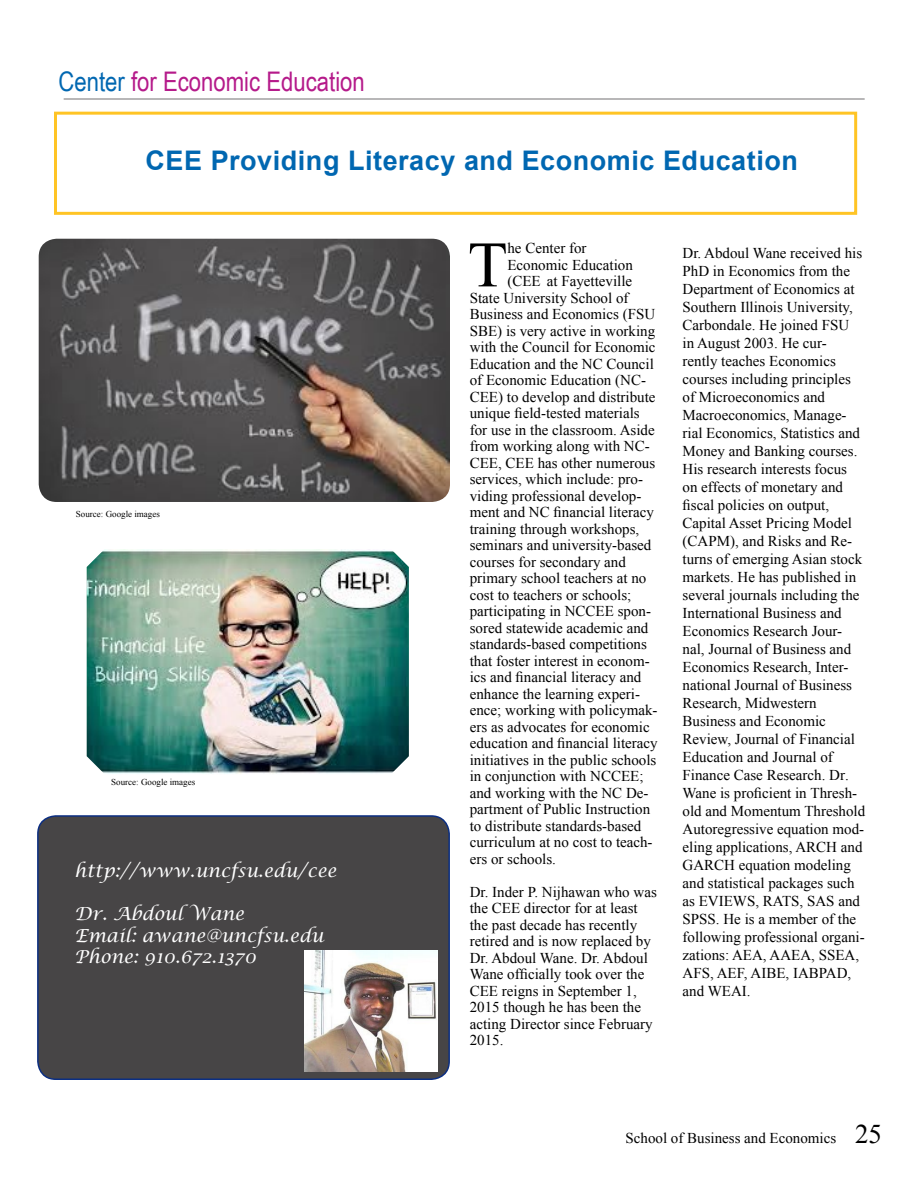
<style>
.page{position:relative;width:918px;height:1188px;background:#fff}
.page>*{position:absolute;margin:0;border:0;box-sizing:border-box;transform-origin:0 0}
.t1{font:64.8px "Times New Roman";color:#000}
.t2{font:700 27px "Arial";letter-spacing:.02em;color:#0067b1}
.t3{font:27px "Arial Narrow";color:#b51a8a}
.t4{font:italic 18px/21.6px "Lucida Calligraphy";color:#fff}
.t5{font:15px/18px "Times New Roman";color:#000}
.t6{font:9px "Times New Roman";color:#000}
.s1{color:#0067b1}
.s2{font-size:27px}
</style>
<div class="page">
<hr style="left:64px;top:98px;width:801px;height:2px;background:#828182">
<div style="left:54px;top:112px;width:803px;height:103px;border:3px solid #ffc425"></div>
<img style="left:39px;top:239px;width:411px;height:263px">
<img style="left:87px;top:549px;width:322px;height:225px">
<div style="left:38px;top:816px;width:411px;height:263px;background:#474546;border-radius:18px"></div>
<div style="left:37px;top:815px;width:413px;height:265px;border:2px solid #0b2e82;border-radius:18px"></div>
<img style="left:304px;top:950px;width:134px;height:122px">
<h2 class="t3" style="left:59px;top:61px;width:308px"><span class="s1">Center</span> for Economic Education</h2>
<h2 class="t2" style="left:146px;top:143px;width:654px">CEE Providing Literacy and Economic Education</h2>
<p class="t6" style="left:76px;top:508px;width:85px">Source: Google images</p>
<p class="t6" style="left:111px;top:776px;width:85px">Source: Google images</p>
<p class="t4" style="left:74px;top:860px;width:264px">http://www.uncfsu.edu/cee</p>
<p class="t4" style="left:74px;top:904px;width:251px">Dr. Abdoul Wane<br>Email: awane@uncfsu.edu<br>Phone: 910.672.1370</p>
<h1 class="t1" style="left:468px;top:221px;width:41px">T</h1>
<p class="t5" style="left:507px;top:239px;width:81px">he Center for</p>
<p class="t5" style="left:507px;top:256px;width:127px">Economic Education</p>
<p class="t5" style="left:507px;top:272px;width:126px">(CEE at Fayetteville</p>
<p class="t5" style="left:470px;top:289px;width:160px">State University School of</p>
<p class="t5" style="left:470px;top:305px;width:187px">Business and Economics (FSU</p>
<p class="t5" style="left:470px;top:322px;width:187px">SBE) is very active in working</p>
<p class="t5" style="left:470px;top:338px;width:187px">with the Council for Economic</p>
<p class="t5" style="left:470px;top:355px;width:186px">Education and the NC Council</p>
<p class="t5" style="left:470px;top:371px;width:178px">of Economic Education (NC-</p>
<p class="t5" style="left:470px;top:388px;width:187px">CEE) to develop and distribute</p>
<p class="t5" style="left:470px;top:404px;width:171px">unique field-tested materials</p>
<p class="t5" style="left:470px;top:421px;width:186px">for use in the classroom. Aside</p>
<p class="t5" style="left:470px;top:437px;width:181px">from working along with NC-</p>
<p class="t5" style="left:470px;top:454px;width:187px">CEE, CEE has other numerous</p>
<p class="t5" style="left:470px;top:470px;width:175px">services, which include: pro-</p>
<p class="t5" style="left:470px;top:487px;width:173px">viding professional develop-</p>
<p class="t5" style="left:470px;top:503px;width:186px">ment and NC financial literacy</p>
<p class="t5" style="left:470px;top:520px;width:171px">training through workshops,</p>
<p class="t5" style="left:470px;top:536px;width:183px">seminars and university-based</p>
<p class="t5" style="left:470px;top:553px;width:158px">courses for secondary and</p>
<p class="t5" style="left:470px;top:569px;width:178px">primary school teachers at no</p>
<p class="t5" style="left:470px;top:586px;width:163px">cost to teachers or schools;</p>
<p class="t5" style="left:470px;top:602px;width:183px">participating in NCCEE spon-</p>
<p class="t5" style="left:470px;top:619px;width:180px">sored statewide academic and</p>
<p class="t5" style="left:470px;top:635px;width:179px">standards-based competitions</p>
<p class="t5" style="left:470px;top:652px;width:181px">that foster interest in econom-</p>
<p class="t5" style="left:470px;top:668px;width:173px">ics and financial literacy and</p>
<p class="t5" style="left:470px;top:685px;width:172px">enhance the learning experi-</p>
<p class="t5" style="left:470px;top:701px;width:189px">ence; working with policymak-</p>
<p class="t5" style="left:470px;top:718px;width:181px">ers as advocates for economic</p>
<p class="t5" style="left:470px;top:734px;width:189px">education and financial literacy</p>
<p class="t5" style="left:470px;top:751px;width:188px">initiatives in the public schools</p>
<p class="t5" style="left:470px;top:767px;width:175px">in conjunction with NCCEE;</p>
<p class="t5" style="left:470px;top:784px;width:180px">and working with the NC De-</p>
<p class="t5" style="left:470px;top:800px;width:182px">partment of Public Instruction</p>
<p class="t5" style="left:470px;top:817px;width:173px">to distribute standards-based</p>
<p class="t5" style="left:470px;top:833px;width:184px">curriculum at no cost to teach-</p>
<p class="t5" style="left:470px;top:850px;width:88px">ers or schools.</p>
<p class="t5" style="left:470px;top:883px;width:189px;line-height:16.5px">Dr. Inder P. Nijhawan who was the CEE director for at least the past decade has recently retired and is now replaced by<br>Dr. Abdoul Wane. Dr. Abdoul<br>Wane officially took over the<br>CEE reigns in September 1,<br>2015 though he has been the acting Director since February<br>2015.</p>
<p class="t5" style="left:683px;top:244px;width:184px">Dr. Abdoul Wane received his<br>PhD in Economics from the<br>Department of Economics at<br>Southern Illinois University,<br>Carbondale. He joined FSU<br>in August 2003. He cur&shy;rently teaches Economics courses including principles of Microeconomics and<br>Macroeconomics, Manage&shy;rial Economics, Statistics and<br>Money and Banking courses.<br>His research interests focus on effects of monetary and fiscal policies on output,<br>Capital Asset Pricing Model (CAPM), and Risks and Re&shy;turns of emerging Asian stock markets. He has published in several journals including the<br>International Business and<br>Economics Research Jour&shy;nal, Journal of Business and<br>Economics Research, Inter&shy;national Journal of Business<br>Research, Midwestern<br>Business and Economic<br>Review, Journal of Financial<br>Education and Journal of<br>Finance Case Research. Dr.<br>Wane is proficient in Thresh&shy;old and Momentum Threshold<br>Autoregressive equation mod&shy;eling applications, ARCH and<br>GARCH equation modeling and statistical packages such as EVIEWS, RATS, SAS and<br>SPSS. He is a member of the following professional organi&shy;zations: AEA, AAEA, SSEA,<br>AFS, AEF, AIBE, IABPAD, and WEAI.</p>
<p class="t5" style="left:626px;top:1129px;width:258px">School of Business and Economics <span class="s2">25</span></p>
</div>
